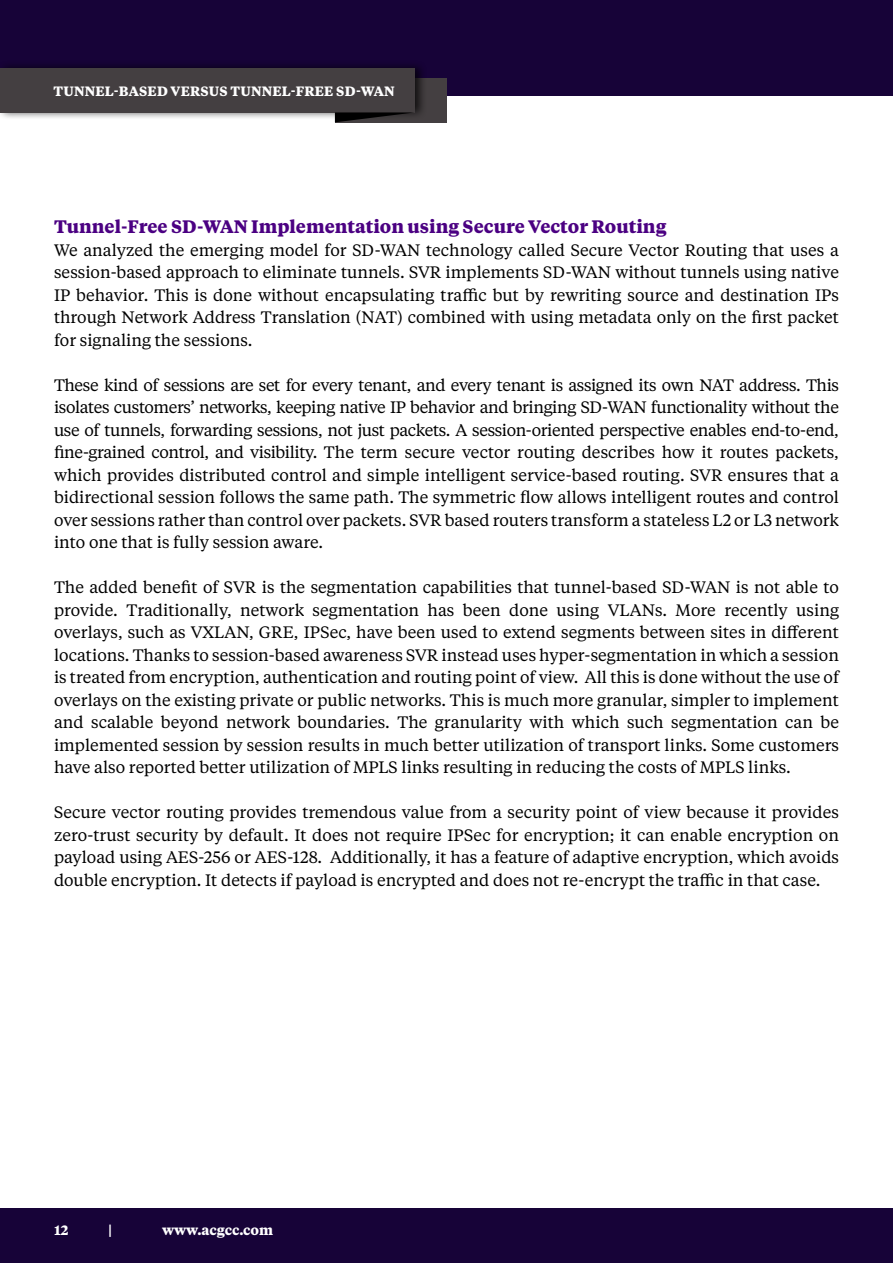
<style>
.page{position:relative;width:893px;height:1263px;background:#fff}
.page>*{position:absolute;margin:0;border:0;box-sizing:border-box;transform-origin:0 0}
.t1{font:700 18px "Tiempos Text";color:#4b0082}
.t2{font:16.5px/22.5px "Tiempos Text";color:#000;text-align:justify}
.t3{font:700 13.5px "Tiempos Text";letter-spacing:.015em;color:#fff}
</style>
<div class="page">
<div style="left:0;top:0;width:893px;height:95px;background:#170338"></div>
<div style="left:0;top:1209px;width:893px;height:54px;background:#170338"></div>
<div style="left:335px;top:78px;width:111px;height:44px;background:#443f41"></div>
<div style="left:0;top:60px;width:428px;height:60px;background:#000;opacity:.75"></div>
<div style="left:0;top:68px;width:415px;height:44px;background:#443f41"></div>
<svg style="left:335px;top:112px;width:80px;height:10px"></svg>
<p class="t3" style="left:54px;top:82px;width:343px">TUNNEL-BASED VERSUS TUNNEL-FREE SD-WAN</p>
<p class="t1" style="left:54px;top:214px;width:614px">Tunnel-Free SD-WAN Implementation using Secure Vector Routing</p>
<p class="t2" style="left:54px;top:238px;width:786px">We analyzed the emerging model for SD-WAN technology called Secure Vector Routing that uses a session-based approach to eliminate tunnels. SVR implements SD-WAN without tunnels using native IP behavior. This is done without encapsulating traffic but by rewriting source and destination IPs through Network Address Translation (NAT) combined with using metadata only on the first packet for signaling the sessions.</p>
<p class="t2" style="left:54px;top:373px;width:786px">These kind of sessions are set for every tenant, and every tenant is assigned its own NAT address. This isolates customers’ networks, keeping native IP behavior and bringing SD-WAN functionality without the use of tunnels, forwarding sessions, not just packets. A session-oriented perspective enables end-to-end, fine-grained control, and visibility. The term secure vector routing describes how it routes packets, which provides distributed control and simple intelligent service-based routing. SVR ensures that a bidirectional session follows the same path. The symmetric flow allows intelligent routes and control over sessions rather than control over packets. SVR based routers transform a stateless L2 or L3 network into one that is fully session aware.</p>
<p class="t2" style="left:54px;top:575px;width:786px">The added benefit of SVR is the segmentation capabilities that tunnel-based SD-WAN is not able to provide. Traditionally, network segmentation has been done using VLANs. More recently using overlays, such as VXLAN, GRE, IPSec, have been used to extend segments between sites in different locations. Thanks to session-based awareness SVR instead uses hyper-segmentation in which a session is treated from encryption, authentication and routing point of view. All this is done without the use of overlays on the existing private or public networks. This is much more granular, simpler to implement and scalable beyond network boundaries. The granularity with which such segmentation can be implemented session by session results in much better utilization of transport links. Some customers have also reported better utilization of MPLS links resulting in reducing the costs of MPLS links.</p>
<p class="t2" style="left:54px;top:800px;width:786px">Secure vector routing provides tremendous value from a security point of view because it provides zero-trust security by default. It does not require IPSec for encryption; it can enable encryption on payload using AES-256 or AES-128. Additionally, it has a feature of adaptive encryption, which avoids double encryption. It detects if payload is encrypted and does not re-encrypt the traffic in that case.</p>
<p class="t3" style="left:54px;top:1221px;width:16px">12</p>
<p class="t3" style="left:108px;top:1221px;width:6px">|</p>
<p class="t3" style="left:162px;top:1221px;width:113px">www.acgcc.com</p>
</div>
